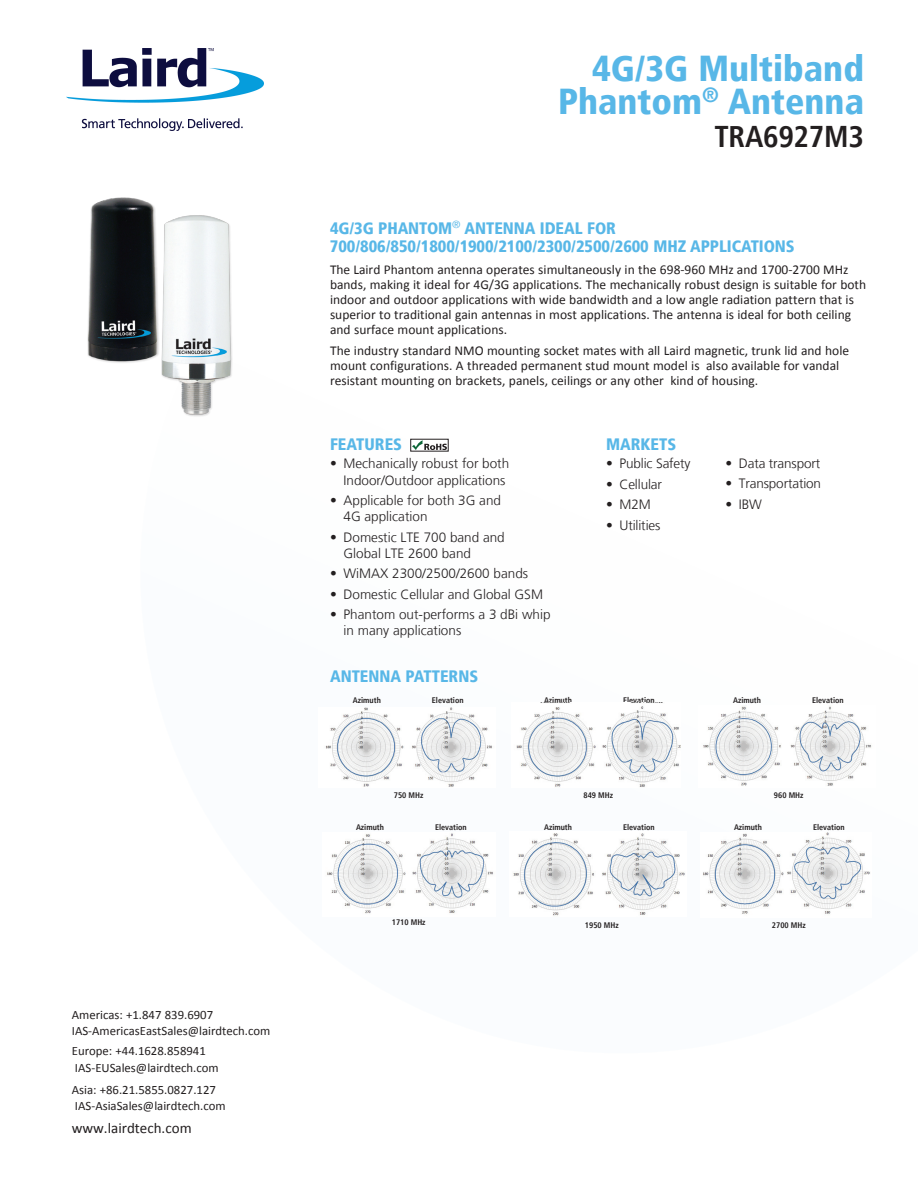
<style>
.page{position:relative;width:918px;height:1188px;background:#fff}
.page>*{position:absolute;margin:0;border:0;box-sizing:border-box;transform-origin:0 0}
.t1{font:900 condensed 36px/33px "Frutiger LT";color:#58b7e7;text-align:right}
.t2{font:700 condensed 30px "Frutiger LT";letter-spacing:-.01em;color:#231f20}
.t3{font:900 condensed 16.5px/18px "Frutiger LT";letter-spacing:-.005em;color:#58b7e7}
.t4{font:15px "Calibri";color:#231f20}
.t5{font:13.5px/15px "Calibri";color:#231f20}
.t6{font:300 13.5px/16.2px "Frutiger LT";color:#231f20}
.t7{font:12.75px/15.3px "Calibri";color:#231f20}
.t8{font:700 condensed 8.1px "Frutiger LT";color:#231f20}
</style>
<div class="page">
<svg style="left:411px;top:439px;width:37px;height:12px"></svg>
<svg style="left:412px;top:440px;width:35px;height:10px"></svg>
<img style="left:87px;top:197px;width:145px;height:220px">
<img style="left:325px;top:707px;width:167px;height:80px">
<img style="left:703px;top:706px;width:169px;height:80px">
<img style="left:516px;top:706px;width:165px;height:81px">
<img style="left:327px;top:833px;width:166px;height:81px">
<img style="left:513px;top:833px;width:172px;height:83px">
<img style="left:703px;top:833px;width:167px;height:81px">
<img style="left:67px;top:49px;width:196px;height:81px">
<p class="t7" style="left:72px;top:1008px;width:200px">Americas: +1.847 839.6907<br>IAS-AmericasEastSales@lairdtech.com</p>
<p class="t7" style="left:72px;top:1043px;width:148px;line-height:16.8px">Europe: +44.1628.858941<br>IAS-EUSales@lairdtech.com</p>
<p class="t7" style="left:72px;top:1081px;width:155px;line-height:16.2px">Asia: +86.21.5855.0827.127<br>IAS-AsiaSales@lairdtech.com</p>
<p class="t4" style="left:72px;top:1119px;width:121px">www.lairdtech.com</p>
<h1 class="t1" style="left:558px;top:52px;width:307px">4G/3G MULTIBAND<br>PHANTOM<sup>®</sup> ANTENNA</h1>
<h2 class="t2" style="left:715px;top:119px;width:151px">TRA6927M3</h2>
<p class="t3" style="left:330px;top:220px;width:80px">4G/3G PHANTOM</p>
<p class="t3" style="left:452px;top:220px;width:34px"><sup>®</sup> ANTENNA</p>
<p class="t3" style="left:540px;top:220px;width:15px">IDEAL</p>
<p class="t3" style="left:330px;top:220px;width:377px;text-indent:257px">FOR<br>700/806/850/1800/1900/2100/2300/2500/2600 MHZ APPLICATIONS</p>
<p class="t5" style="left:330px;top:262px;width:538px">The Laird Phantom antenna operates simultaneously in the 698-960 MHz and 1700-2700 MHz bands, making it ideal for 4G/3G applications. The mechanically robust design is suitable for both indoor and outdoor applications with wide bandwidth and a low angle radiation pattern that is superior to traditional gain antennas in most applications. The antenna is ideal for both ceiling and surface mount applications.</p>
<p class="t5" style="left:330px;top:343px;width:521px">The industry standard NMO mounting socket mates with all Laird magnetic, trunk lid and hole mount configurations. A threaded permanent stud mount model is also available for vandal resistant mounting on brackets, panels, ceilings or any other kind of housing.</p>
<p class="t3" style="left:330px;top:435px;width:55px">FEATURES</p>
<p class="t6" style="left:330px;top:456px;width:181px;text-align:right">• Mechanically robust for both<br>Indoor/Outdoor applications</p>
<p class="t6" style="left:344px;top:493px;width:159px;text-indent:-14px">• Applicable for both 3G and<br>4G application</p>
<p class="t6" style="left:344px;top:529px;width:163px;text-indent:-14px">• Domestic LTE 700 band and<br>Global LTE 2600 band</p>
<p class="t6" style="left:330px;top:566px;width:200px">• WiMAX 2300/2500/2600 bands</p>
<p class="t6" style="left:330px;top:586px;width:215px">• Domestic Cellular and Global GSM</p>
<p class="t6" style="left:344px;top:607px;width:209px;text-indent:-14px">• Phantom out-performs a 3 dBi whip in many applications</p>
<p class="t3" style="left:606px;top:435px;width:54px">MARKETS</p>
<p class="t6" style="left:606px;top:456px;width:86px">• Public Safety</p>
<p class="t6" style="left:606px;top:476px;width:58px">• Cellular</p>
<p class="t6" style="left:606px;top:497px;width:46px">• M2M</p>
<p class="t6" style="left:606px;top:517px;width:56px">• Utilities</p>
<p class="t6" style="left:725px;top:455px;width:96px">• Data transport</p>
<p class="t6" style="left:725px;top:476px;width:97px">• Transportation</p>
<p class="t6" style="left:725px;top:496px;width:38px">• IBW</p>
<p class="t3" style="left:330px;top:667px;width:22px">ANTENNA</p>
<p class="t3" style="left:406px;top:667px;width:19px">PATTERNS</p>
<p class="t8" style="left:353px;top:695px;width:29px">Azimuth</p>
<p class="t8" style="left:432px;top:695px;width:33px">Elevation</p>
<p class="t8" style="left:733px;top:695px;width:29px">Azimuth</p>
<p class="t8" style="left:544px;top:695px;width:29px">Azimuth</p>
<p class="t8" style="left:812px;top:695px;width:33px">Elevation</p>
<p class="t8" style="left:623px;top:695px;width:33px">Elevation</p>
<p class="t8" style="left:356px;top:822px;width:29px">Azimuth</p>
<p class="t8" style="left:394px;top:791px;width:31px">750 MHz</p>
<p class="t8" style="left:435px;top:822px;width:33px">Elevation</p>
<p class="t8" style="left:544px;top:822px;width:29px">Azimuth</p>
<p class="t8" style="left:584px;top:791px;width:31px">849 MHz</p>
<p class="t8" style="left:623px;top:822px;width:33px">Elevation</p>
<p class="t8" style="left:734px;top:822px;width:29px">Azimuth</p>
<p class="t8" style="left:774px;top:791px;width:31px">960 MHz</p>
<p class="t8" style="left:813px;top:822px;width:33px">Elevation</p>
<p class="t8" style="left:392px;top:918px;width:35px">1710 MHz</p>
<p class="t8" style="left:585px;top:920px;width:35px">1950 MHz</p>
<p class="t8" style="left:772px;top:920px;width:35px">2700 MHz</p>
</div>
